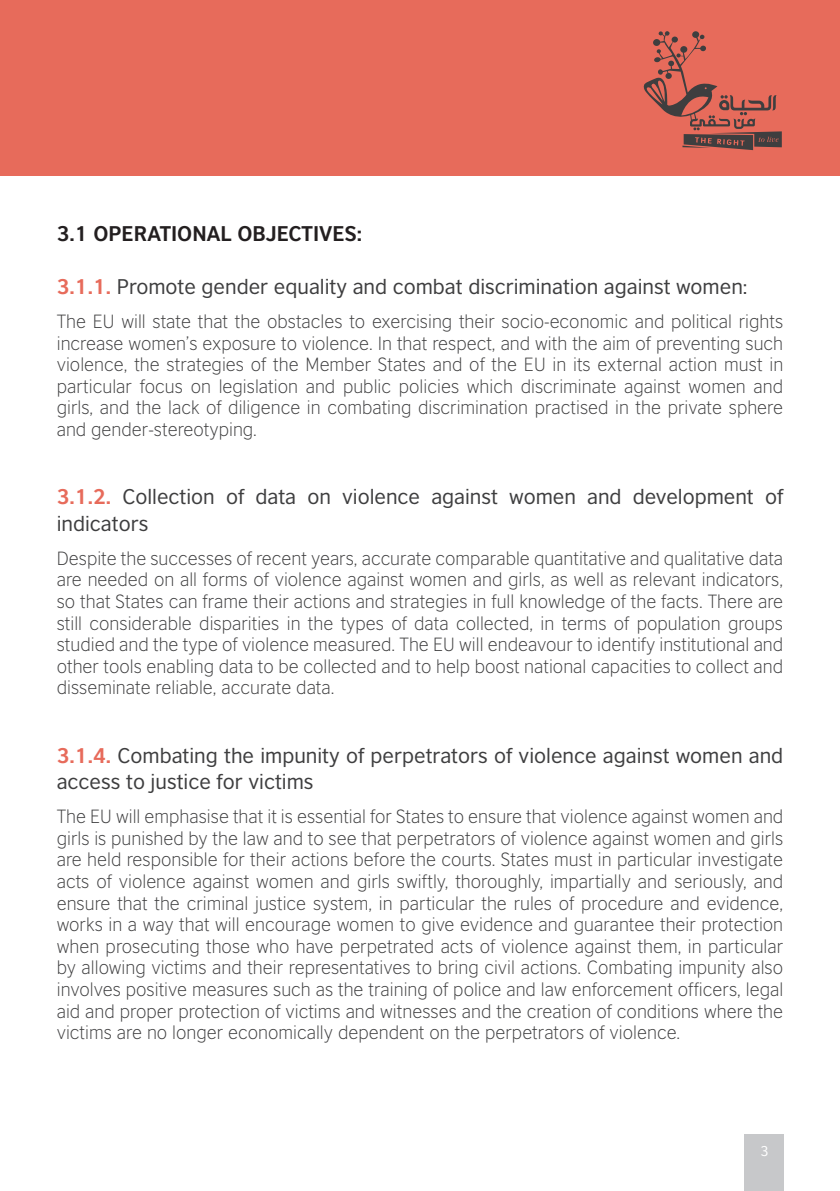
<style>
.page{position:relative;width:840px;height:1191px;background:#fff}
.page>*{position:absolute;margin:0;border:0;box-sizing:border-box;transform-origin:0 0}
.t1{font:20px/26.4px "British Council Sans";color:#3e3e3f}
.t2{font:700 20px "British Council Sans";color:#231f20}
.t3{font:300 18px/21.6px "British Council Sans";color:#3e3e3f;text-align:justify}
.t4{font:13.4px "British Council Sans";color:#fff}
.s1{font-weight:700;color:#e76b5b}
</style>
<div class="page">
<div style="left:0;top:0;width:839px;height:176px;background:#e76b5b"></div>
<svg style="left:643px;top:31px;width:138px;height:119px"></svg>
<div style="left:743px;top:1134px;width:39px;height:57px;background:#c7c8ca"></div>
<p class="t2" style="left:57px;top:221px;width:306px">3.1 OPERATIONAL OBJECTIVES:</p>
<p class="t1" style="left:57px;top:273px;width:691px"><span class="s1">3.1.1.</span> Promote gender equality and combat discrimination against women:</p>
<p class="t3" style="left:57px;top:310px;width:727px">The EU will state that the obstacles to exercising their socio-economic and political rights increase women’s exposure to violence. In that respect, and with the aim of preventing such violence, the strategies of the Member States and of the EU in its external action must in particular focus on legislation and public policies which discriminate against women and girls, and the lack of diligence in combating discrimination practised in the private sphere and gender-stereotyping.</p>
<p class="t1" style="left:57px;top:483px;width:727px"><span class="s1">3.1.2.</span> Collection of data on violence against women and development of indicators</p>
<p class="t3" style="left:57px;top:547px;width:727px">Despite the successes of recent years, accurate comparable quantitative and qualitative data are needed on all forms of violence against women and girls, as well as relevant indicators, so that States can frame their actions and strategies in full knowledge of the facts. There are still considerable disparities in the types of data collected, in terms of population groups studied and the type of violence measured. The EU will endeavour to identify institutional and other tools enabling data to be collected and to help boost national capacities to collect and disseminate reliable, accurate data.</p>
<p class="t1" style="left:57px;top:742px;width:727px"><span class="s1">3.1.4.</span> Combating the impunity of perpetrators of violence against women and access to justice for victims</p>
<p class="t3" style="left:57px;top:805px;width:727px">The EU will emphasise that it is essential for States to ensure that violence against women and girls is punished by the law and to see that perpetrators of violence against women and girls are held responsible for their actions before the courts. States must in particular investigate acts of violence against women and girls swiftly, thoroughly, impartially and seriously, and ensure that the criminal justice system, in particular the rules of procedure and evidence, works in a way that will encourage women to give evidence and guarantee their protection when prosecuting those who have perpetrated acts of violence against them, in particular by allowing victims and their representatives to bring civil actions. Combating impunity also involves positive measures such as the training of police and law enforcement officers, legal aid and proper protection of victims and witnesses and the creation of conditions where the victims are no longer economically dependent on the perpetrators of violence.</p>
<p class="t4" style="left:760px;top:1143px;width:10px">3</p>
</div>
